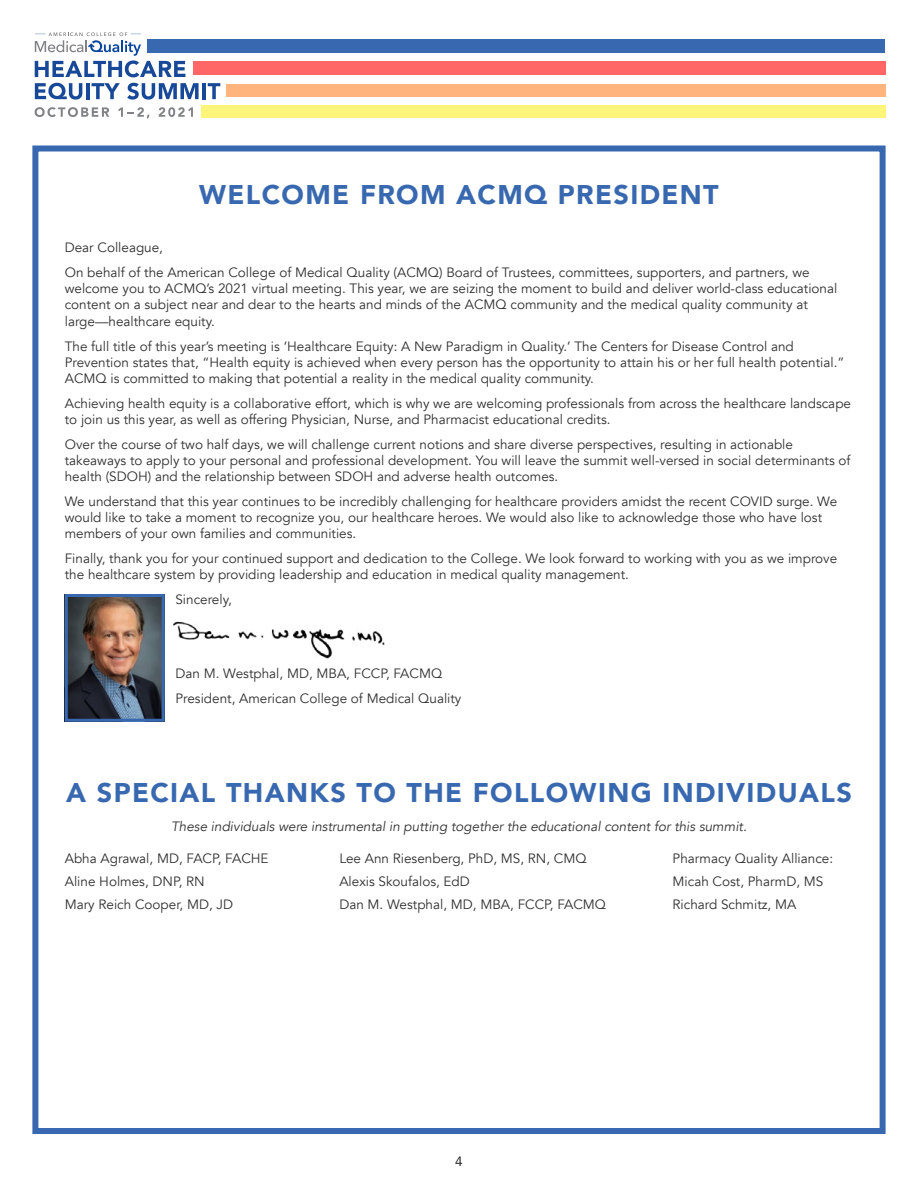
<style>
.page{position:relative;width:918px;height:1188px;background:#fff}
.page>*{position:absolute;margin:0;border:0;box-sizing:border-box;transform-origin:0 0}
.t1{font:900 27px "Avenir";letter-spacing:.05em;color:#3869b0}
.t2{font:13.5px/16.2px "Avenir";color:#303030}
.t3{font:italic 13.5px "Avenir";color:#303030}
.t4{font:13.5px "Avenir";color:#303030}
</style>
<div class="page">
<svg style="left:35px;top:83px;width:47px;height:17px"></svg>
<hr style="left:86px;top:83px;width:3px;height:16px;background:#184898">
<svg style="left:92px;top:83px;width:28px;height:16px"></svg>
<svg style="left:127px;top:83px;width:72px;height:17px"></svg>
<hr style="left:202px;top:83px;width:4px;height:16px;background:#184898">
<svg style="left:208px;top:83px;width:12px;height:16px"></svg>
<div style="left:148px;top:39px;width:737px;height:13px;background:#3869b0"></div>
<div style="left:226px;top:85px;width:660px;height:12px;background:#ffb37d"></div>
<div style="left:202px;top:105px;width:684px;height:13px;background:#fcf57a"></div>
<div style="left:193px;top:62px;width:693px;height:13px;background:#f66"></div>
<svg style="left:35px;top:32px;width:150px;height:45px"></svg>
<svg style="left:35px;top:107px;width:74px;height:10px"></svg>
<svg style="left:118px;top:107px;width:32px;height:11px"></svg>
<svg style="left:159px;top:107px;width:34px;height:10px"></svg>
<div style="left:32px;top:146px;width:854px;height:988px;border:6px solid #3869b0"></div>
<img style="left:69px;top:598px;width:92px;height:120px">
<div style="left:65px;top:594px;width:100px;height:128px;border:3px solid #3869b0"></div>
<img style="left:152px;top:612px;width:233px;height:48px">
<h1 class="t1" style="left:199px;top:171px;width:521px">WELCOME FROM ACMQ PRESIDENT</h1>
<p class="t2" style="left:65px;top:235px;width:746px;line-height:24.9px">Dear Colleague,<br>On behalf of the American College of Medical Quality (ACMQ) Board of Trustees, committees, supporters, and partners, we</p>
<p class="t2" style="left:65px;top:281px;width:774px">welcome you to ACMQ’s 2021 virtual meeting. This year, we are seizing the moment to build and deliver world-class educational content on a subject near and dear to the hearts and minds of the ACMQ community and the medical quality community at large—healthcare equity.</p>
<p class="t2" style="left:65px;top:338px;width:781px">The full title of this year’s meeting is ‘Healthcare Equity: A New Paradigm in Quality.’ The Centers for Disease Control and<br>Prevention states that, “Health equity is achieved when every person has the opportunity to attain his or her full health potential.”<br>ACMQ is committed to making that potential a reality in the medical quality community.</p>
<p class="t2" style="left:65px;top:395px;width:788px">Achieving health equity is a collaborative effort, which is why we are welcoming professionals from across the healthcare landscape to join us this year, as well as offering Physician, Nurse, and Pharmacist educational credits.</p>
<p class="t2" style="left:65px;top:436px;width:787px">Over the course of two half days, we will challenge current notions and share diverse perspectives, resulting in actionable takeaways to apply to your personal and professional development. You will leave the summit well-versed in social determinants of health (SDOH) and the relationship between SDOH and adverse health outcomes.</p>
<p class="t2" style="left:65px;top:494px;width:774px">We understand that this year continues to be incredibly challenging for healthcare providers amidst the recent COVID surge. We would like to take a moment to recognize you, our healthcare heroes. We would also like to acknowledge those who have lost members of your own families and communities.</p>
<p class="t2" style="left:65px;top:551px;width:774px">Finally, thank you for your continued support and dedication to the College. We look forward to working with you as we improve the healthcare system by providing leadership and education in medical quality management.</p>
<p class="t2" style="left:175px;top:592px;width:58px">Sincerely,</p>
<p class="t2" style="left:175px;top:661px;width:288px;line-height:24.9px">Dan M. Westphal, MD, MBA, FCCP, FACMQ<br>President, American College of Medical Quality</p>
<h1 class="t1" style="left:66px;top:770px;width:787px">A SPECIAL THANKS TO THE FOLLOWING INDIVIDUALS</h1>
<p class="t3" style="left:171px;top:818px;width:577px">These individuals were instrumental in putting together the educational content for this summit.</p>
<p class="t2" style="left:673px;top:847px;width:162px;line-height:23px">Pharmacy Quality Alliance:<br>Micah Cost, PharmD, MS<br>Richard Schmitz, MA</p>
<p class="t2" style="left:65px;top:847px;width:205px;line-height:23px">Abha Agrawal, MD, FACP, FACHE<br>Aline Holmes, DNP, RN<br>Mary Reich Cooper, MD, JD</p>
<p class="t2" style="left:339px;top:847px;width:268px;line-height:23px">Lee Ann Riesenberg, PhD, MS, RN, CMQ<br>Alexis Skoufalos, EdD<br>Dan M. Westphal, MD, MBA, FCCP, FACMQ</p>
<p class="t4" style="left:455px;top:1150px;width:9px">4</p>
</div>
